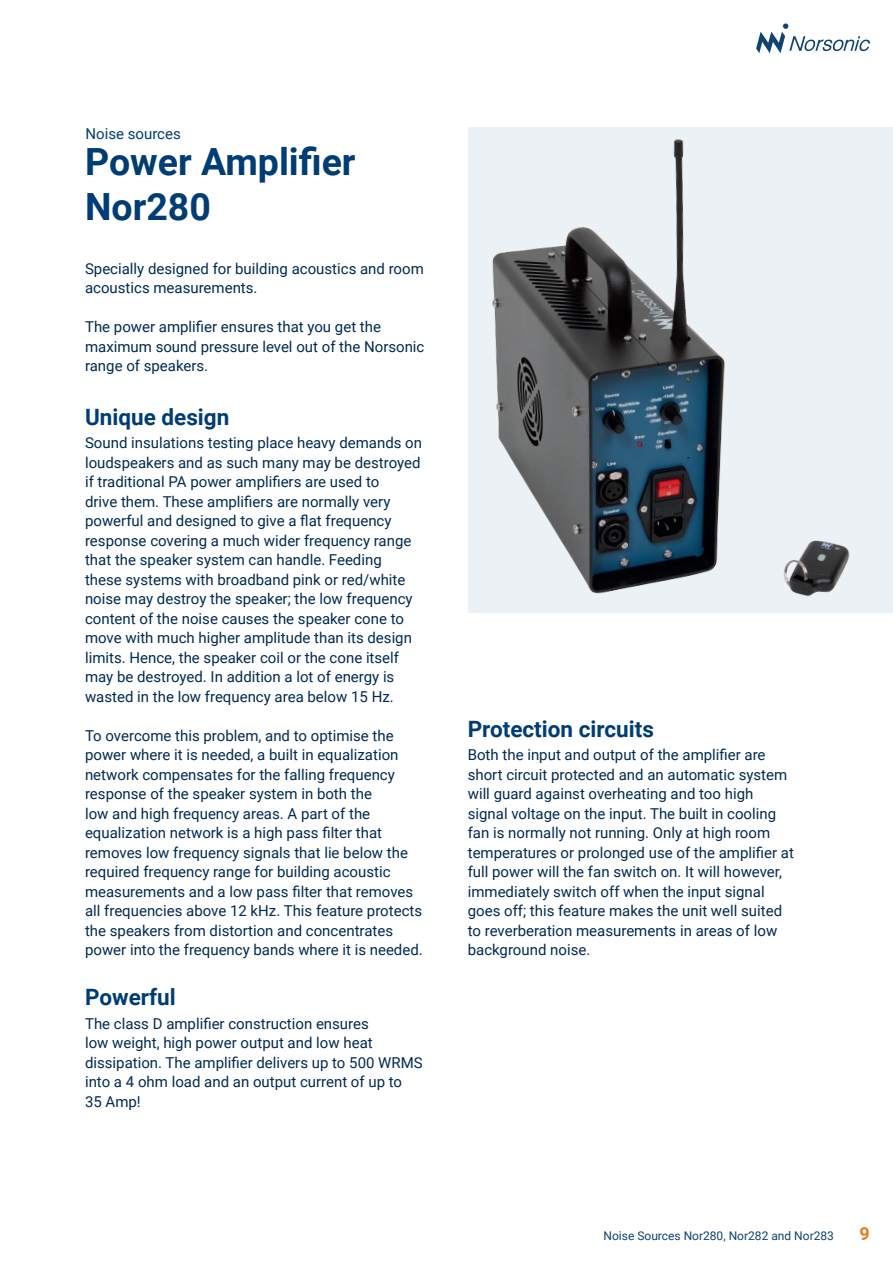
<style>
.page{position:relative;width:893px;height:1263px;background:#fff}
.page>*{position:absolute;margin:0;border:0;box-sizing:border-box;transform-origin:0 0}
.t1{font:700 37.5px/45px "Roboto";color:#003d74}
.t2{font:700 22.5px "Roboto";color:#003d74}
.t3{font:700 18px "Roboto";color:#ea7924}
.t4{font:15px/19.5px "Roboto";color:#002a52}
.t5{font:15px "Roboto";color:#003d74}
.t6{font:12px "Roboto";color:#0f4372}
</style>
<div class="page">
<svg style="left:756px;top:23px;width:114px;height:30px"></svg>
<div style="left:468px;top:128px;width:425px;height:485px;background:#ebf1f4"></div>
<img style="left:492px;top:139px;width:358px;height:458px">
<p class="t5" style="left:86px;top:123px;width:97px">Noise sources</p>
<h1 class="t1" style="left:85px;top:138px;width:272px">Power Amplifier<br>Nor280</h1>
<p class="t4" style="left:85px;top:258px;width:340px">Specially designed for building acoustics and room acoustics measurements.</p>
<p class="t4" style="left:85px;top:316px;width:341px">The power amplifier ensures that you get the maximum sound pressure level out of the Norsonic range of speakers.</p>
<h2 class="t2" style="left:85px;top:401px;width:146px">Unique design</h2>
<p class="t4" style="left:85px;top:433px;width:339px">Sound insulations testing place heavy demands on loudspeakers and as such many may be destroyed if traditional PA power amplifiers are used to<br>drive them. These amplifiers are normally very powerful and designed to give a flat frequency response covering a much wider frequency range that the speaker system can handle. Feeding these systems with broadband pink or red/white noise may destroy the speaker; the low frequency content of the noise causes the speaker cone to move with much higher amplitude than its design limits. Hence, the speaker coil or the cone itself may be destroyed. In addition a lot of energy is wasted in the low frequency area below 15 Hz.</p>
<p class="t4" style="left:85px;top:725px;width:339px">To overcome this problem, and to optimise the power where it is needed, a built in equalization network compensates for the falling frequency response of the speaker system in both the<br>low and high frequency areas. A part of the equalization network is a high pass filter that removes low frequency signals that lie below the required frequency range for building acoustic measurements and a low pass filter that removes all frequencies above 12 kHz. This feature protects the speakers from distortion and concentrates power into the frequency bands where it is needed.</p>
<h2 class="t2" style="left:85px;top:981px;width:92px">Powerful</h2>
<p class="t4" style="left:85px;top:1013px;width:339px">The class D amplifier construction ensures<br>low weight, high power output and low heat dissipation. The amplifier delivers up to 500 WRMS into a 4 ohm load and an output current of up to<br>35 Amp!</p>
<h2 class="t2" style="left:468px;top:713px;width:188px">Protection circuits</h2>
<p class="t4" style="left:468px;top:745px;width:328px">Both the input and output of the amplifier are short circuit protected and an automatic system will guard against overheating and too high signal voltage on the input. The built in cooling fan is normally not running. Only at high room temperatures or prolonged use of the amplifier at full power will the fan switch on. It will however, immediately switch off when the input signal goes off; this feature makes the unit well suited to reverberation measurements in areas of low background noise.</p>
<p class="t6" style="left:603px;top:1227px;width:232px">Noise Sources Nor280, Nor282 and Nor283</p>
<p class="t3" style="left:860px;top:1220px;width:12px">9</p>
</div>
